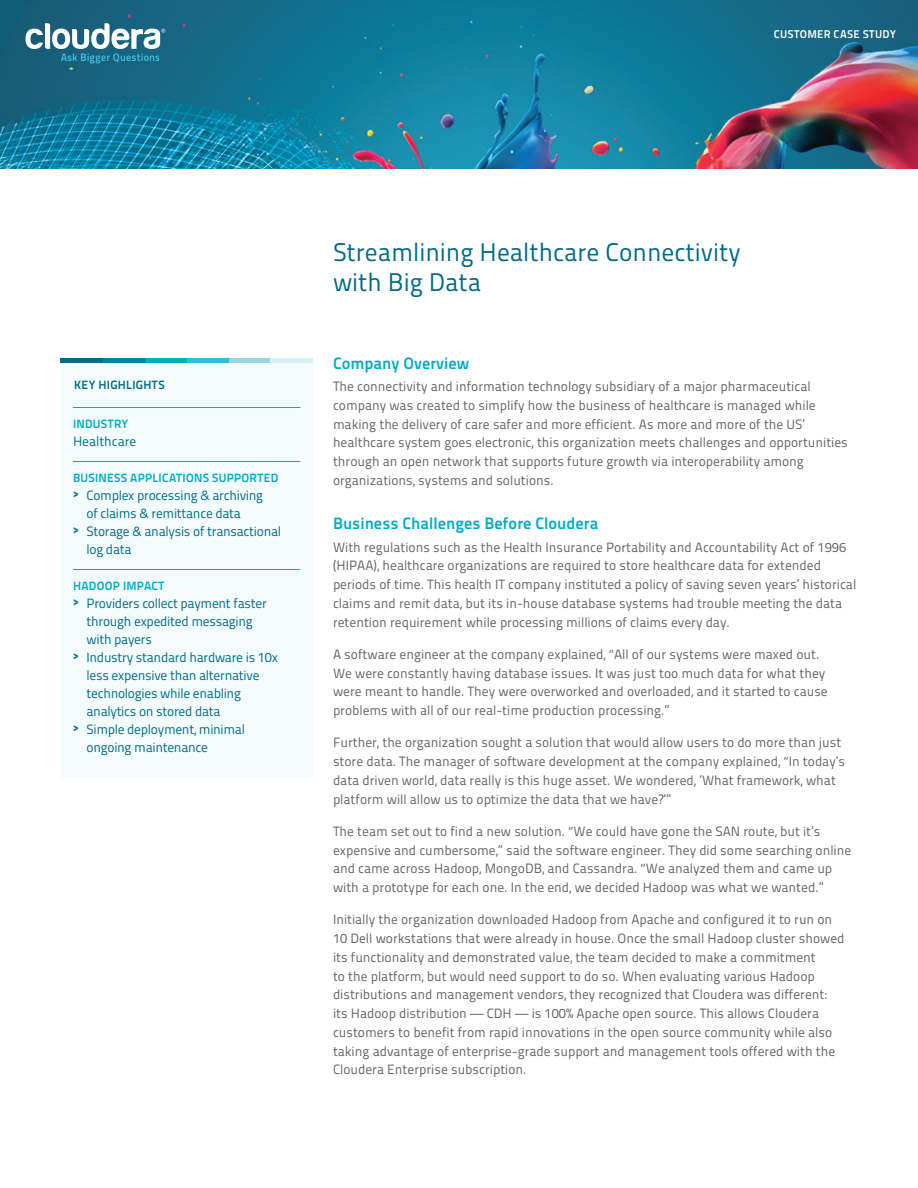
<style>
.page{position:relative;width:918px;height:1188px;background:#fff}
.page>*{position:absolute;margin:0;border:0;box-sizing:border-box;transform-origin:0 0}
.headline{font:25.5px/30px "Titillium Maps 29 L 400 wt";color:#016b8a}
.subheads{font:16.5px "Titillium Maps 29 L 800 wt";color:#00abcc}
.body_copy{font:13.5px/18.8px "Titillium Maps 29 L 400 wt";color:#636366}
.sidebar_bullet_copy{font:13.5px/18px "Titillium Maps 29 L 400 wt";letter-spacing:-.02em;color:#016b8a}
.sidebar_body_copy{font:13.5px "Titillium Maps 29 L 400 wt";color:#016b8a}
.sidebar_subhead{font:12px "Titillium Text 25 L 800 wt";letter-spacing:.02em;color:#00abcc}
.sidebar_subhead-2{font:12px "Titillium Text 25 L 800 wt";letter-spacing:.025em;color:#016b8a}
.t1{font:11.25px "Titillium Maps 29 L 800 wt";letter-spacing:.03em;color:#fff}
</style>
<div class="page">
<div style="left:61px;top:359px;width:252px;height:419px;background:#f4fbfc"></div>
<img style="left:0;top:0;width:918px;height:168px">
<svg style="left:26px;top:23px;width:139px;height:41px"></svg>
<hr style="left:145px;top:359px;width:42px;height:4px;background:#00abcc">
<hr style="left:187px;top:359px;width:43px;height:4px;background:#32bed8">
<hr style="left:103px;top:359px;width:42px;height:4px;background:#0086a4">
<hr style="left:230px;top:359px;width:42px;height:4px;background:#91d5e6">
<hr style="left:271px;top:359px;width:42px;height:4px;background:#d9f0f6">
<hr style="left:61px;top:359px;width:42px;height:4px;background:#016b8a">
<hr style="left:73px;top:407px;width:227px;height:1px;background:#00abcc">
<hr style="left:73px;top:461px;width:227px;height:1px;background:#00abcc">
<hr style="left:73px;top:569px;width:227px;height:1px;background:#00abcc">
<p class="t1" style="left:774px;top:25px;width:124px">CUSTOMER CASE STUDY</p>
<p class="sidebar_subhead-2" style="left:74px;top:375px;width:92px">KEY HIGHLIGHTS</p>
<p class="sidebar_subhead" style="left:73px;top:415px;width:57px">INDUSTRY</p>
<p class="sidebar_body_copy" style="left:73px;top:431px;width:65px">Healthcare</p>
<p class="sidebar_subhead" style="left:73px;top:469px;width:207px">BUSINESS APPLICATIONS SUPPORTED</p>
<p class="sidebar_bullet_copy" style="left:87px;top:486px;width:178px;text-indent:-14px"><sup>&gt;</sup> Complex processing &amp; archiving of claims &amp; remittance data</p>
<p class="sidebar_bullet_copy" style="left:87px;top:522px;width:196px;text-indent:-14px"><sup>&gt;</sup> Storage &amp; analysis of transactional log data</p>
<p class="sidebar_subhead" style="left:73px;top:577px;width:93px">HADOOP IMPACT</p>
<p class="sidebar_bullet_copy" style="left:87px;top:594px;width:182px;text-indent:-14px"><sup>&gt;</sup> Providers collect payment faster through expedited messaging with payers</p>
<p class="sidebar_bullet_copy" style="left:87px;top:648px;width:193px;text-indent:-14px"><sup>&gt;</sup> Industry standard hardware is 10x less expensive than alternative technologies while enabling analytics on stored data</p>
<p class="sidebar_bullet_copy" style="left:87px;top:720px;width:160px;text-indent:-14px"><sup>&gt;</sup> Simple deployment, minimal ongoing maintenance</p>
<p class="headline" style="left:333px;top:236px;width:409px">Streamlining Healthcare Connectivity with Big Data</p>
<p class="subheads" style="left:333px;top:350px;width:138px">Company Overview</p>
<p class="body_copy" style="left:333px;top:376px;width:516px">The connectivity and information technology subsidiary of a major pharmaceutical company was created to simplify how the business of healthcare is managed while making the delivery of care safer and more efficient. As more and more of the US’ healthcare system goes electronic, this organization meets challenges and opportunities through an open network that supports future growth via interoperability among organizations, systems and solutions.</p>
<p class="subheads" style="left:333px;top:511px;width:267px">Business Challenges Before Cloudera</p>
<p class="body_copy" style="left:333px;top:537px;width:525px">With regulations such as the Health Insurance Portability and Accountability Act of 1996 (HIPAA), healthcare organizations are required to store healthcare data for extended periods of time. This health IT company instituted a policy of saving seven years’ historical claims and remit data, but its in-house database systems had trouble meeting the data retention requirement while processing millions of claims every day.</p>
<p class="body_copy" style="left:333px;top:644px;width:496px">A software engineer at the company explained, “All of our systems were maxed out.<br>We were constantly having database issues. It was just too much data for what they were meant to handle. They were overworked and overloaded, and it started to cause problems with all of our real-time production processing.”</p>
<p class="body_copy" style="left:333px;top:733px;width:514px">Further, the organization sought a solution that would allow users to do more than just store data. The manager of software development at the company explained, “In today’s data driven world, data really is this huge asset. We wondered, ‘What framework, what platform will allow us to optimize the data that we have?’”</p>
<p class="body_copy" style="left:333px;top:821px;width:520px">The team set out to find a new solution. “We could have gone the SAN route, but it’s expensive and cumbersome,” said the software engineer. They did some searching online and came across Hadoop, MongoDB, and Cassandra. “We analyzed them and came up with a prototype for each one. In the end, we decided Hadoop was what we wanted.”</p>
<p class="body_copy" style="left:333px;top:910px;width:513px">Initially the organization downloaded Hadoop from Apache and configured it to run on 10 Dell workstations that were already in house. Once the small Hadoop cluster showed its functionality and demonstrated value, the team decided to make a commitment<br>to the platform, but would need support to do so. When evaluating various Hadoop distributions and management vendors, they recognized that Cloudera was different: its Hadoop distribution — CDH — is 100% Apache open source. This allows Cloudera customers to benefit from rapid innovations in the open source community while also taking advantage of enterprise-grade support and management tools offered with the Cloudera Enterprise subscription.</p>
</div>
